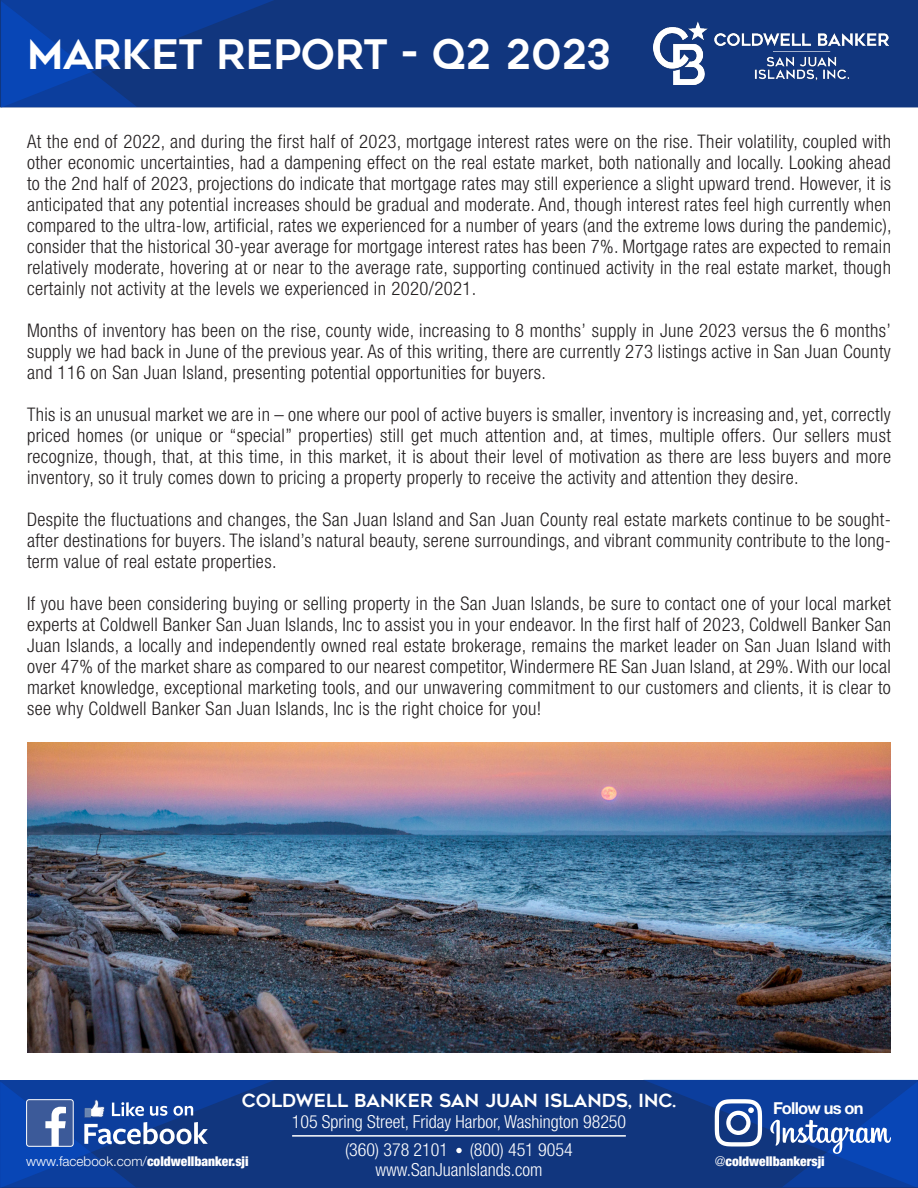
<style>
.page{position:relative;width:918px;height:1188px;background:#fff}
.page>*{position:absolute;margin:0;border:0;box-sizing:border-box;transform-origin:0 0}
.t1{font:40.5px "Geometos";color:#fff}
.t2{font:300 condensed 18.75px/21px "Helvetica Neue LT Std";letter-spacing:.02em;color:#231f20;text-align:justify}
.t3{font:300 condensed 18px "Helvetica Neue LT Std";color:#fff}
.t4{font:18px "Geometos";color:#fff}
.t5{font:700 16.5px "Helvetica Neue LT Std";letter-spacing:-.05em;color:#fff}
.t6{font:900 condensed 13.5px "Helvetica Neue LT Std";color:#fff}
.s1{font-weight:300;font-stretch:normal}
</style>
<div class="page">
<div style="left:0;top:0;width:918px;height:107px;background:#11367e"></div>
<img style="left:654px;top:21px;width:234px;height:63px">
<div style="left:0;top:1080px;width:918px;height:108px;background:#11367e"></div>
<svg style="left:1px;top:0;width:275px;height:108px"></svg>
<hr style="left:292px;top:1135px;width:334px;height:2px;background:#fff">
<svg style="left:456px;top:1148px;width:6px;height:5px"></svg>
<svg style="left:645px;top:1080px;width:273px;height:108px"></svg>
<svg style="left:0;top:1080px;width:274px;height:108px"></svg>
<img style="left:27px;top:742px;width:864px;height:311px">
<p class="t1" style="left:27px;top:32px;width:585px">MARKET REport - Q2 2023</p>
<p class="t2" style="left:27px;top:131px;width:866px">At the end of 2022, and during the first half of 2023, mortgage interest rates were on the rise. Their volatility, coupled with other economic uncertainties, had a dampening effect on the real estate market, both nationally and locally. Looking ahead to the 2nd half of 2023, projections do indicate that mortgage rates may still experience a slight upward trend. However, it is anticipated that any potential increases should be gradual and moderate. And, though interest rates feel high currently when compared to the ultra-low, artificial, rates we experienced for a number of years (and the extreme lows during the pandemic), consider that the historical 30-year average for mortgage interest rates has been 7%. Mortgage rates are expected to remain relatively moderate, hovering at or near to the average rate, supporting continued activity in the real estate market, though certainly not activity at the levels we experienced in 2020/2021.</p>
<p class="t2" style="left:27px;top:320px;width:866px">Months of inventory has been on the rise, county wide, increasing to 8 months’ supply in June 2023 versus the 6 months’ supply we had back in June of the previous year. As of this writing, there are currently 273 listings active in San Juan County and 116 on San Juan Island, presenting potential opportunities for buyers.</p>
<p class="t2" style="left:27px;top:404px;width:866px">This is an unusual market we are in – one where our pool of active buyers is smaller, inventory is increasing and, yet, correctly priced homes (or unique or “special” properties) still get much attention and, at times, multiple offers. Our sellers must recognize, though, that, at this time, in this market, it is about their level of motivation as there are less buyers and more inventory, so it truly comes down to pricing a property properly to receive the activity and attention they desire.</p>
<p class="t2" style="left:27px;top:509px;width:866px">Despite the fluctuations and changes, the San Juan Island and San Juan County real estate markets continue to be sought&shy;after destinations for buyers. The island’s natural beauty, serene surroundings, and vibrant community contribute to the long&shy;term value of real estate properties.</p>
<p class="t2" style="left:27px;top:593px;width:866px">If you have been considering buying or selling property in the San Juan Islands, be sure to contact one of your local market experts at Coldwell Banker San Juan Islands, Inc to assist you in your endeavor. In the first half of 2023, Coldwell Banker San Juan Islands, a locally and independently owned real estate brokerage, remains the market leader on San Juan Island with over 47% of the market share as compared to our nearest competitor, Windermere RE San Juan Island, at 29%. With our local market knowledge, exceptional marketing tools, and our unwavering commitment to our customers and clients, it is clear to see why Coldwell Banker San Juan Islands, Inc is the right choice for you!</p>
<p class="t4" style="left:242px;top:1090px;width:436px">COLDWELL BANKER SAN JUAN ISLANDS, INC.</p>
<p class="t3" style="left:292px;top:1111px;width:336px">105 Spring Street, Friday Harbor, Washington 98250</p>
<p class="t3" style="left:345px;top:1140px;width:229px">(360) 378 2101 (800) 451 9054</p>
<p class="t3" style="left:376px;top:1159px;width:168px">www.SanJuanIslands.com</p>
<p class="t5" style="left:773px;top:1098px;width:92px">Follow us on</p>
<p class="t6" style="left:26px;top:1153px;width:224px"><span class="s1">www.facebook.com/</span>coldwellbanker.sji</p>
<p class="t6" style="left:715px;top:1153px;width:111px"><span class="s1">@</span>coldwellbankersji</p>
</div>
